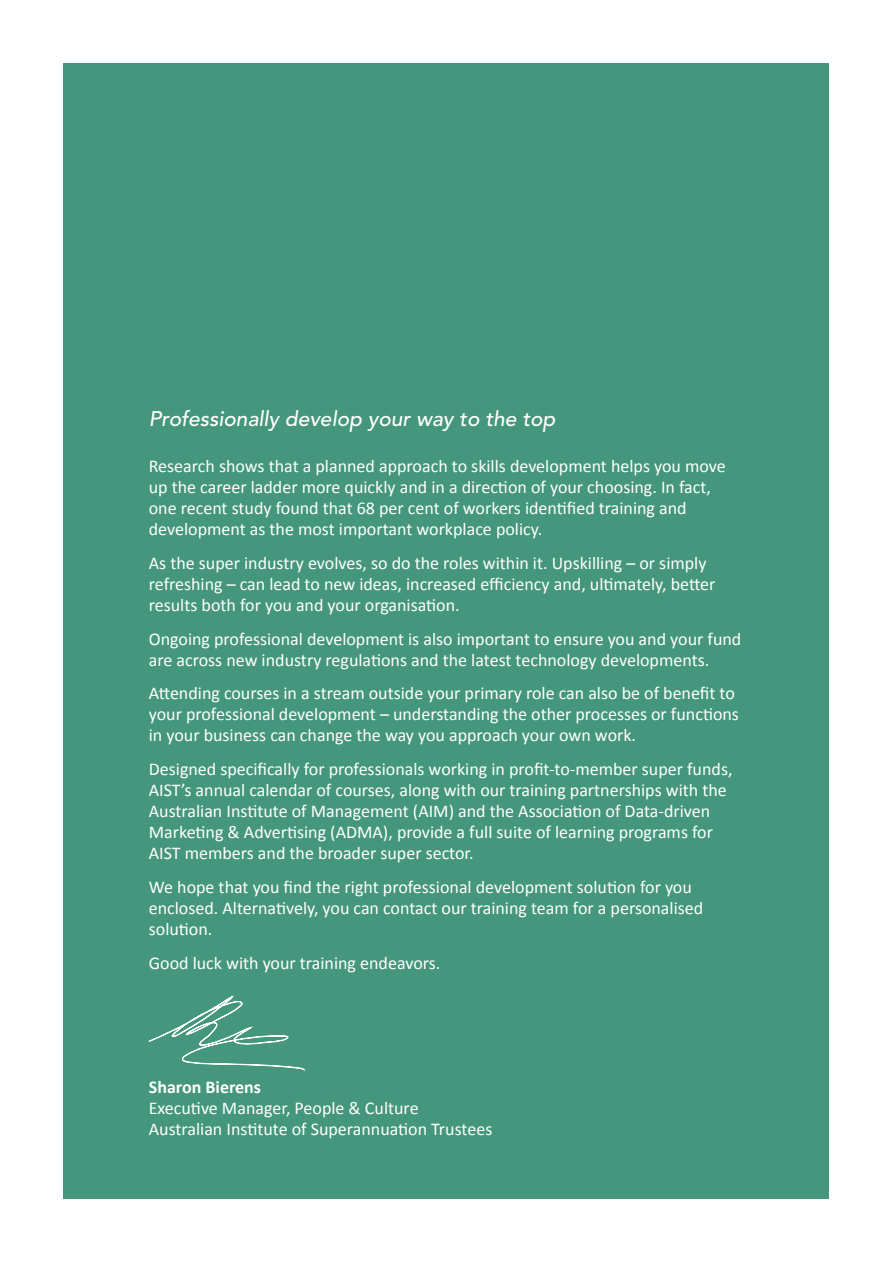
<style>
.page{position:relative;width:893px;height:1263px;background:#fff}
.page>*{position:absolute;margin:0;border:0;box-sizing:border-box;transform-origin:0 0}
.Body_Copy{font:italic 500 21px "Avenir LT Std";color:#fff}
.Body_Copy-2{font:18px/21px "Calibri";color:#fff}
.Body_Copy-3{font:700 18px "Calibri";color:#fff}
</style>
<div class="page">
<div style="left:64px;top:64px;width:765px;height:1135px;background:#44967c"></div>
<svg style="left:148px;top:995px;width:157px;height:76px"></svg>
<p class="Body_Copy" style="left:149px;top:406px;width:408px">Professionally develop your way to the top</p>
<p class="Body_Copy-2" style="left:149px;top:456px;width:578px">Research shows that a planned approach to skills development helps you move up the career ladder more quickly and in a direction of your choosing. In fact, one recent study found that 68 per cent of workers identified training and development as the most important workplace policy.</p>
<p class="Body_Copy-2" style="left:149px;top:552px;width:568px">As the super industry evolves, so do the roles within it. Upskilling – or simply refreshing – can lead to new ideas, increased efficiency and, ultimately, better results both for you and your organisation.</p>
<p class="Body_Copy-2" style="left:149px;top:628px;width:594px">Ongoing professional development is also important to ensure you and your fund are across new industry regulations and the latest technology developments.</p>
<p class="Body_Copy-2" style="left:149px;top:683px;width:592px">Attending courses in a stream outside your primary role can also be of benefit to your professional development – understanding the other processes or functions in your business can change the way you approach your own work.</p>
<p class="Body_Copy-2" style="left:149px;top:759px;width:585px">Designed specifically for professionals working in profit-to-member super funds, AIST’s annual calendar of courses, along with our training partnerships with the Australian Institute of Management (AIM) and the Association of Data-driven Marketing &amp; Advertising (ADMA), provide a full suite of learning programs for AIST members and the broader super sector.</p>
<p class="Body_Copy-2" style="left:149px;top:876px;width:556px">We hope that you find the right professional development solution for you enclosed. Alternatively, you can contact our training team for a personalised solution.</p>
<p class="Body_Copy-2" style="left:149px;top:952px;width:293px">Good luck with your training endeavors.</p>
<p class="Body_Copy-3" style="left:149px;top:1076px;width:114px">Sharon Bierens</p>
<p class="Body_Copy-2" style="left:149px;top:1098px;width:271px">Executive Manager, People &amp; Culture</p>
<p class="Body_Copy-2" style="left:149px;top:1119px;width:345px">Australian Institute of Superannuation Trustees</p>
</div>
